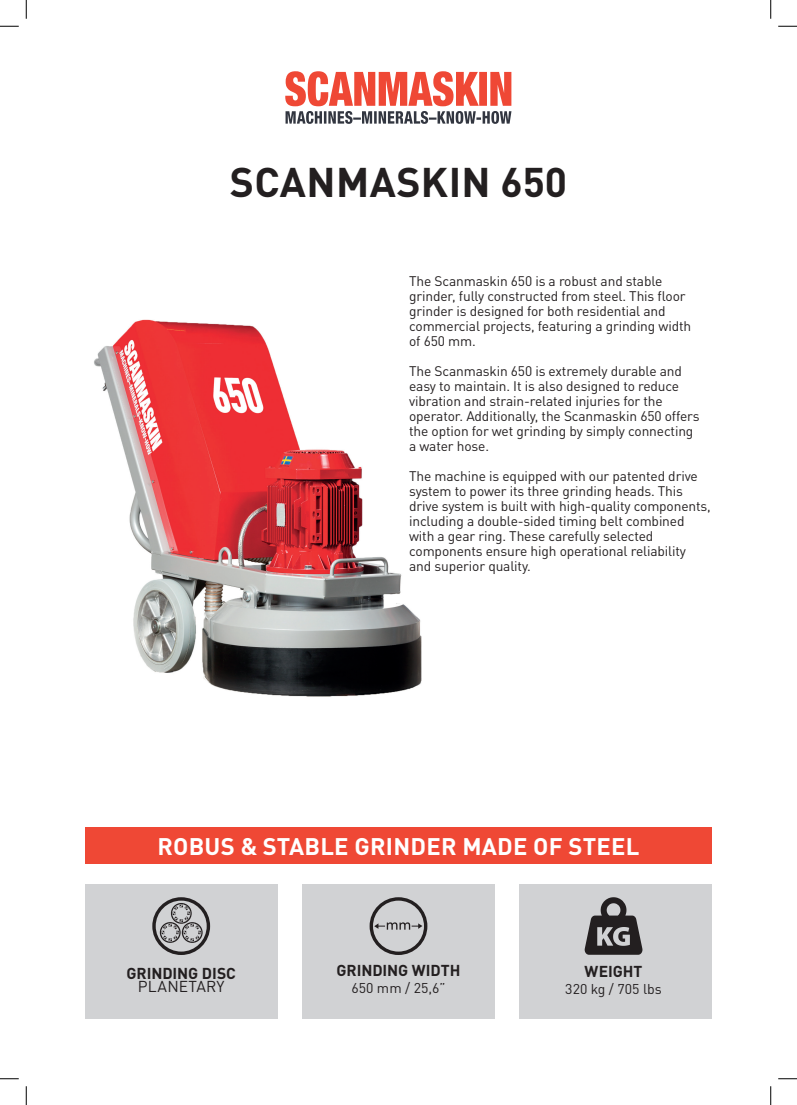
<style>
.page{position:relative;width:797px;height:1105px;background:#fff}
.page>*{position:absolute;margin:0;border:0;box-sizing:border-box;transform-origin:0 0}
.t1{font:700 41px "DIN Pro";letter-spacing:.01em;color:#231f20}
.t2{font:700 23.75px "DIN Pro";letter-spacing:.01em;color:#fff}
.t3{font:700 15.62px "DIN Pro";letter-spacing:-.005em;color:#231f20}
.t4{font:15.62px "DIN Pro";letter-spacing:.01em;color:#231f20}
.t5{font:14px "DIN Pro";color:#231f20}
.t6{font:13.75px/15px "DIN Pro";letter-spacing:-.01em;color:#231f20}
</style>
<div class="page">
<img style="left:94px;top:319px;width:328px;height:378px">
<div style="left:302px;top:884px;width:192px;height:135px;background:#d1d2d4"></div>
<svg style="left:369px;top:897px;width:58px;height:58px"></svg>
<div style="left:519px;top:884px;width:193px;height:135px;background:#d1d2d4"></div>
<div style="left:85px;top:884px;width:192px;height:135px;background:#d1d2d4"></div>
<div style="left:85px;top:827px;width:626px;height:37px;background:#ef4835"></div>
<svg style="left:285px;top:71px;width:226px;height:53px"></svg>
<svg style="left:152px;top:897px;width:58px;height:58px"></svg>
<svg style="left:584px;top:897px;width:58px;height:58px"></svg>
<svg style="left:0;top:25px;width:19px;height:2px"></svg>
<svg style="left:778px;top:25px;width:19px;height:2px"></svg>
<svg style="left:0;top:1078px;width:19px;height:1px"></svg>
<svg style="left:778px;top:1078px;width:19px;height:1px"></svg>
<svg style="left:25px;top:0;width:2px;height:19px"></svg>
<svg style="left:25px;top:1086px;width:2px;height:19px"></svg>
<svg style="left:770px;top:0;width:1px;height:19px"></svg>
<svg style="left:770px;top:1086px;width:1px;height:19px"></svg>
<h1 class="t1" style="left:230px;top:150px;width:339px">SCANMASKIN 650</h1>
<p class="t6" style="left:409px;top:272px;width:283px">The Scanmaskin 650 is a robust and stable grinder, fully constructed from steel. This floor grinder is designed for both residential and commercial projects, featuring a grinding width of 650 mm.</p>
<p class="t6" style="left:409px;top:362px;width:292px">The Scanmaskin 650 is extremely durable and easy to maintain. It is also designed to reduce vibration and strain-related injuries for the operator. Additionally, the Scanmaskin 650 offers the option for wet grinding by simply connecting a water hose.</p>
<p class="t6" style="left:409px;top:467px;width:303px">The machine is equipped with our patented drive system to power its three grinding heads. This drive system is built with high-quality components, including a double-sided timing belt combined with a gear ring. These carefully selected components ensure high operational reliability and superior quality.</p>
<h2 class="t2" style="left:158px;top:828px;width:483px">ROBUS &amp; STABLE GRINDER MADE OF STEEL</h2>
<p class="t3" style="left:126px;top:961px;width:111px">GRINDING DISC</p>
<p class="t4" style="left:138px;top:974px;width:88px">PLANETARY</p>
<p class="t3" style="left:336px;top:958px;width:126px">GRINDING WIDTH</p>
<p class="t5" style="left:351px;top:977px;width:96px">650 mm / 25,6”</p>
<p class="t3" style="left:584px;top:959px;width:59px">WEIGHT</p>
<p class="t5" style="left:565px;top:978px;width:98px">320 kg / 705 lbs</p>
</div>
